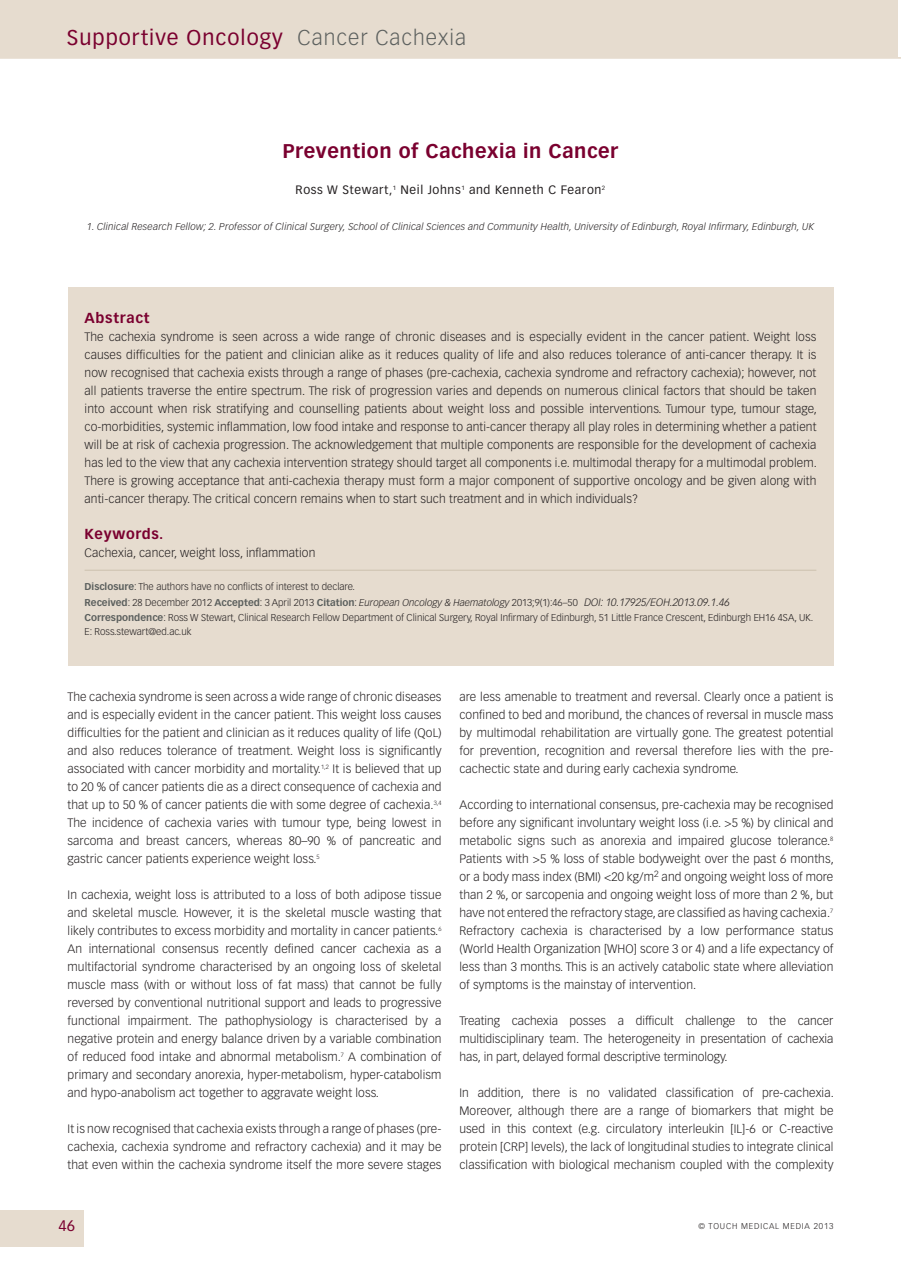
<style>
.page{position:relative;width:901px;height:1271px;background:#fff}
.page>*{position:absolute;margin:0;border:0;box-sizing:border-box;transform-origin:0 0}
.t1{font:21px "Vectora LT Std";letter-spacing:.05em;color:#7a002f}
.t2{font:700 19.5px "Vectora LT Std";letter-spacing:.03em;color:#7a002f}
.t3{font:15px "Vectora LT Std";color:#7a002f}
.t4{font:700 14.25px "Vectora LT Std";letter-spacing:.05em;color:#7a002f}
.t5{font:300 12px/18px "Vectora LT Std";letter-spacing:.01em;color:#231f20;text-align:justify}
.t6{font:12px "Vectora LT Std";letter-spacing:.05em;color:#231f20}
.t7{font:italic 300 10.5px "Vectora LH";color:#231f20}
.t8{font:300 9.75px/15.8px "Vectora LT Std";color:#231f20}
.t9{font:italic 300 9.75px "Vectora LT Std";letter-spacing:.02em;color:#231f20}
.t10{font:300 8.25px "Vectora LT Std";letter-spacing:.1em;color:#231f20}
.s1{font-weight:300;color:#5c605e}
.s2{font-weight:700;color:#5c605e}
.s3{font-style:italic}
</style>
<div class="page">
<hr style="left:0;top:57px;width:900px;height:2px;background:#e6dccf">
<div style="left:0;top:0;width:897px;height:58px;background:#e6dccf"></div>
<div style="left:68px;top:287px;width:765px;height:378px;background:#e6dccf"></div>
<hr style="left:85px;top:570px;width:731px;height:1px;background:#cdc1af">
<div style="left:0;top:1210px;width:84px;height:36px;background:#e6dccf"></div>
<p class="t1" style="left:67px;top:25px;width:400px">Supportive Oncology <span class="s1">Cancer Cachexia</span></p>
<p class="t2" style="left:283px;top:139px;width:337px">Prevention of Cachexia in Cancer</p>
<p class="t6" style="left:295px;top:183px;width:311px">Ross W Stewart,<sup>1</sup> Neil Johns<sup>1</sup> and Kenneth C Fearon<sup>2</sup></p>
<p class="t9" style="left:87px;top:221px;width:728px">1. Clinical Research Fellow; 2. Professor of Clinical Surgery, School of Clinical Sciences and Community Health, University of Edinburgh, Royal Infirmary, Edinburgh, UK</p>
<p class="t4" style="left:85px;top:309px;width:66px">Abstract</p>
<p class="t5" style="left:85px;top:328px;width:733px">The cachexia syndrome is seen across a wide range of chronic diseases and is especially evident in the cancer patient. Weight loss causes difficulties for the patient and clinician alike as it reduces quality of life and also reduces tolerance of anti-cancer therapy. It is now recognised that cachexia exists through a range of phases (pre-cachexia, cachexia syndrome and refractory cachexia); however, not all patients traverse the entire spectrum. The risk of progression varies and depends on numerous clinical factors that should be taken into account when risk stratifying and counselling patients about weight loss and possible interventions. Tumour type, tumour stage, co-morbidities, systemic inflammation, low food intake and response to anti-cancer therapy all play roles in determining whether a patient will be at risk of cachexia progression. The acknowledgement that multiple components are responsible for the development of cachexia has led to the view that any cachexia intervention strategy should target all components i.e. multimodal therapy for a multimodal problem.<br>There is growing acceptance that anti-cachexia therapy must form a major component of supportive oncology and be given along with anti-cancer therapy. The critical concern remains when to start such treatment and in which individuals?</p>
<p class="t4" style="left:85px;top:525px;width:80px">Keywords.</p>
<p class="t5" style="left:85px;top:544px;width:232px">Cachexia, cancer, weight loss, inflammation</p>
<p class="t8" style="left:85px;top:578px;width:730px"><span class="s2">Disclosure</span>: The authors have no conflicts of interest to declare.<br><span class="s2">Received</span>: 28 December 2012 <span class="s2">Accepted</span>: 3 April 2013 <span class="s2">Citation</span>: <span class="s3">European Oncology &amp; Haematology</span> 2013;9(1):46–50<br><span class="s2">Correspondence</span>: Ross W Stewart, Clinical Research Fellow Department of Clinical Surgery, Royal Infirmary of Edinburgh, 51 Little France Crescent, Edinburgh EH16 4SA, UK.</p>
<p class="t8" style="left:85px;top:623px;width:108px">E: Ross.stewart@ed.ac.uk</p>
<p class="t7" style="left:584px;top:596px;width:147px">DOI: 10.17925/EOH.2013.09.1.46</p>
<p class="t5" style="left:68px;top:688px;width:375px">The cachexia syndrome is seen across a wide range of chronic diseases and is especially evident in the cancer patient. This weight loss causes difficulties for the patient and clinician as it reduces quality of life (QoL) and also reduces tolerance of treatment. Weight loss is significantly associated with cancer morbidity and mortality.<sup>1,2</sup> It is believed that up to 20 % of cancer patients die as a direct consequence of cachexia and that up to 50 % of cancer patients die with some degree of cachexia.<sup>3,4<br></sup>The incidence of cachexia varies with tumour type, being lowest in sarcoma and breast cancers, whereas 80–90 % of pancreatic and gastric cancer patients experience weight loss.<sup>5</sup></p>
<p class="t5" style="left:68px;top:886px;width:375px">In cachexia, weight loss is attributed to a loss of both adipose tissue and skeletal muscle. However, it is the skeletal muscle wasting that likely contributes to excess morbidity and mortality in cancer patients.<sup>6<br></sup>An international consensus recently defined cancer cachexia as a multifactorial syndrome characterised by an ongoing loss of skeletal muscle mass (with or without loss of fat mass) that cannot be fully reversed by conventional nutritional support and leads to progressive functional impairment. The pathophysiology is characterised by a negative protein and energy balance driven by a variable combination of reduced food intake and abnormal metabolism.<sup>7</sup> A combination of primary and secondary anorexia, hyper-metabolism, hyper-catabolism and hypo-anabolism act together to aggravate weight loss.</p>
<p class="t5" style="left:68px;top:1120px;width:375px">It is now recognised that cachexia exists through a range of phases (pre&shy;cachexia, cachexia syndrome and refractory cachexia) and it may be that even within the cachexia syndrome itself the more severe stages</p>
<p class="t5" style="left:459px;top:688px;width:375px">are less amenable to treatment and reversal. Clearly once a patient is confined to bed and moribund, the chances of reversal in muscle mass by multimodal rehabilitation are virtually gone. The greatest potential for prevention, recognition and reversal therefore lies with the pre&shy;cachectic state and during early cachexia syndrome.</p>
<p class="t5" style="left:459px;top:796px;width:376px">According to international consensus, pre-cachexia may be recognised before any significant involuntary weight loss (i.e. &gt;5 %) by clinical and metabolic signs such as anorexia and impaired glucose tolerance.<sup>8<br></sup>Patients with &gt;5 % loss of stable bodyweight over the past 6 months, or a body mass index (BMI) &lt;20 kg/m<sup>2</sup> and ongoing weight loss of more than 2 %, or sarcopenia and ongoing weight loss of more than 2 %, but have not entered the refractory stage, are classified as having cachexia.<sup>7<br></sup>Refractory cachexia is characterised by a low performance status (World Health Organization [WHO] score 3 or 4) and a life expectancy of less than 3 months. This is an actively catabolic state where alleviation of symptoms is the mainstay of intervention.</p>
<p class="t5" style="left:459px;top:1012px;width:375px">Treating cachexia posses a difficult challenge to the cancer multidisciplinary team. The heterogeneity in presentation of cachexia has, in part, delayed formal descriptive terminology.</p>
<p class="t5" style="left:459px;top:1084px;width:376px">In addition, there is no validated classification of pre-cachexia.<br>Moreover, although there are a range of biomarkers that might be used in this context (e.g. circulatory interleukin [IL]-6 or C-reactive protein [CRP] levels), the lack of longitudinal studies to integrate clinical classification with biological mechanism coupled with the complexity</p>
<p class="t3" style="left:59px;top:1216px;width:18px">46</p>
<p class="t10" style="left:698px;top:1220px;width:28px">© Touch</p>
<p class="t10" style="left:741px;top:1220px;width:19px">MEdical</p>
<p class="t10" style="left:782px;top:1220px;width:19px">MEdia</p>
<p class="t10" style="left:813px;top:1220px;width:21px">2013</p>
</div>
